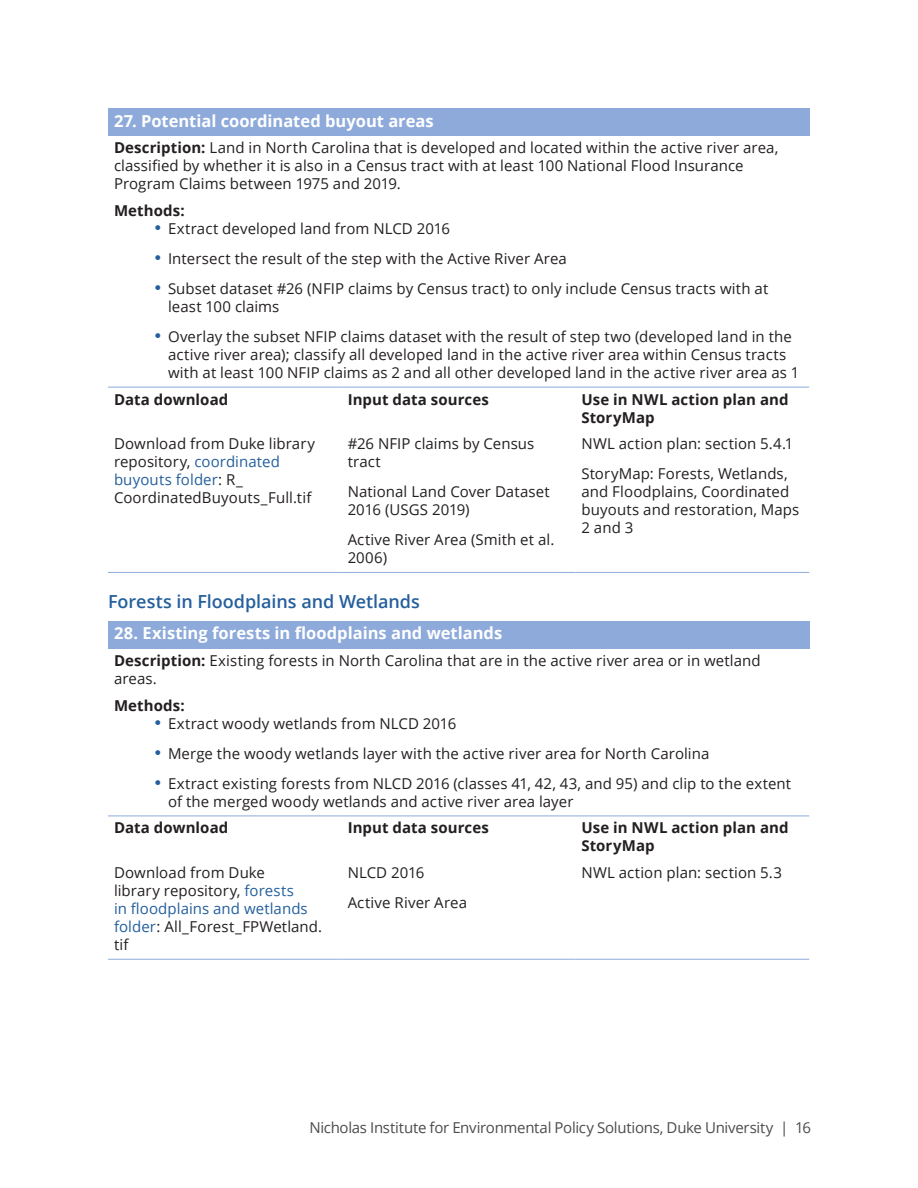
<style>
.page{position:relative;width:918px;height:1188px;background:#fff}
.page>*{position:absolute;margin:0;border:0;box-sizing:border-box;transform-origin:0 0}
.C-HEAD{font:600 18px "Open Sans";color:#245f9d}
.Table_Title{font:700 16.5px "Open Sans";color:#fff}
.Table_Subheads_flush{font:15px/18px "Open Sans";letter-spacing:.005em;color:#231f20}
.Basic_Table_Body{font:15px/18px "Open Sans";letter-spacing:.005em;color:#231f20}
.Table_Subheads_flush-2{font:700 15px/18px "Open Sans";letter-spacing:.005em;color:#231f20}
.t1{font:15px "Open Sans";letter-spacing:-.02em;color:#4b4c4d}
.s1{font-weight:700}
.s2{font-family:"Times New Roman";font-size:19.5px;color:#245f9d}
.s3{color:#245f9d}
</style>
<div class="page">
<div style="left:108px;top:108px;width:701px;height:28px;background:#8eaadb"></div>
<hr style="left:108px;top:572px;width:234px;height:1px;background:#8eaadb">
<hr style="left:342px;top:572px;width:233px;height:1px;background:#8eaadb">
<hr style="left:575px;top:572px;width:234px;height:1px;background:#8eaadb">
<hr style="left:108px;top:387px;width:234px;height:1px;background:#8eaadb">
<hr style="left:342px;top:387px;width:233px;height:1px;background:#8eaadb">
<hr style="left:575px;top:387px;width:234px;height:1px;background:#8eaadb">
<div style="left:108px;top:621px;width:701px;height:28px;background:#8eaadb"></div>
<hr style="left:108px;top:959px;width:234px;height:1px;background:#8eaadb">
<hr style="left:342px;top:959px;width:233px;height:1px;background:#8eaadb">
<hr style="left:575px;top:959px;width:234px;height:1px;background:#8eaadb">
<hr style="left:108px;top:816px;width:234px;height:1px;background:#8eaadb">
<hr style="left:342px;top:816px;width:233px;height:1px;background:#8eaadb">
<hr style="left:575px;top:816px;width:234px;height:1px;background:#8eaadb">
<p class="Table_Title" style="left:114px;top:109px;width:321px">27. Potential coordinated buyout areas</p>
<p class="Table_Subheads_flush" style="left:114px;top:138px;width:666px"><span class="s1">Description:</span> Land in North Carolina that is developed and located within the active river area, classified by whether it is also in a Census tract with at least 100 National Flood Insurance<br>Program Claims between 1975 and 2019.</p>
<p class="Table_Subheads_flush-2" style="left:114px;top:201px;width:72px">Methods:</p>
<p class="Table_Subheads_flush" style="left:154px;top:219px;width:297px"><span class="s2">•</span> Extract developed land from NLCD 2016</p>
<p class="Table_Subheads_flush" style="left:154px;top:249px;width:414px"><span class="s2">•</span> Intersect the result of the step with the Active River Area</p>
<p class="Table_Subheads_flush" style="left:168px;top:279px;width:602px;text-indent:-14px"><span class="s2">•</span> Subset dataset #26 (NFIP claims by Census tract) to only include Census tracts with at least 100 claims</p>
<p class="Table_Subheads_flush" style="left:168px;top:327px;width:633px;text-indent:-14px"><span class="s2">•</span> Overlay the subset NFIP claims dataset with the result of step two (developed land in the active river area); classify all developed land in the active river area within Census tracts with at least 100 NFIP claims as 2 and all other developed land in the active river area as 1</p>
<p class="Table_Subheads_flush-2" style="left:114px;top:390px;width:116px">Data download</p>
<p class="Table_Subheads_flush-2" style="left:348px;top:390px;width:143px">Input data sources</p>
<p class="Table_Subheads_flush-2" style="left:581px;top:390px;width:209px">Use in NWL action plan and<br>StoryMap</p>
<p class="Basic_Table_Body" style="left:114px;top:434px;width:202px">Download from Duke library repository, <span class="s3">coordinated buyouts folder</span>: R_<br>CoordinatedBuyouts_Full.tif</p>
<p class="Basic_Table_Body" style="left:348px;top:434px;width:188px">#26 NFIP claims by Census tract</p>
<p class="Basic_Table_Body" style="left:581px;top:434px;width:214px">NWL action plan: section 5.4.1</p>
<p class="Basic_Table_Body" style="left:581px;top:464px;width:219px">StoryMap: Forests, Wetlands, and Floodplains, Coordinated buyouts and restoration, Maps<br>2 and 3</p>
<p class="Basic_Table_Body" style="left:348px;top:482px;width:204px">National Land Cover Dataset<br>2016 (USGS 2019)</p>
<p class="Basic_Table_Body" style="left:348px;top:530px;width:208px">Active River Area (Smith et al.<br>2006)</p>
<p class="C-HEAD" style="left:108px;top:589px;width:313px">Forests in Floodplains and Wetlands</p>
<p class="Table_Title" style="left:114px;top:622px;width:390px">28. Existing forests in floodplains and wetlands</p>
<p class="Table_Subheads_flush" style="left:114px;top:651px;width:648px"><span class="s1">Description:</span> Existing forests in North Carolina that are in the active river area or in wetland areas.</p>
<p class="Table_Subheads_flush-2" style="left:114px;top:696px;width:72px">Methods:</p>
<p class="Table_Subheads_flush" style="left:154px;top:714px;width:303px"><span class="s2">•</span> Extract woody wetlands from NLCD 2016</p>
<p class="Table_Subheads_flush" style="left:154px;top:744px;width:556px"><span class="s2">•</span> Merge the woody wetlands layer with the active river area for North Carolina</p>
<p class="Table_Subheads_flush" style="left:168px;top:774px;width:625px;text-indent:-14px"><span class="s2">•</span> Extract existing forests from NLCD 2016 (classes 41, 42, 43, and 95) and clip to the extent of the merged woody wetlands and active river area layer</p>
<p class="Table_Subheads_flush-2" style="left:114px;top:819px;width:116px">Data download</p>
<p class="Table_Subheads_flush-2" style="left:348px;top:819px;width:143px">Input data sources</p>
<p class="Table_Subheads_flush-2" style="left:581px;top:819px;width:209px">Use in NWL action plan and<br>StoryMap</p>
<p class="Basic_Table_Body" style="left:114px;top:863px;width:210px">Download from Duke<br>library repository, <span class="s3">forests<br>in floodplains and wetlands folder</span>: All_Forest_FPWetland. tif</p>
<p class="Basic_Table_Body" style="left:348px;top:863px;width:78px">NLCD 2016</p>
<p class="Basic_Table_Body" style="left:581px;top:863px;width:202px">NWL action plan: section 5.3</p>
<p class="Basic_Table_Body" style="left:348px;top:893px;width:121px">Active River Area</p>
<p class="t1" style="left:309px;top:1118px;width:503px">Nicholas Institute for Environmental Policy Solutions, Duke University | 16</p>
</div>
